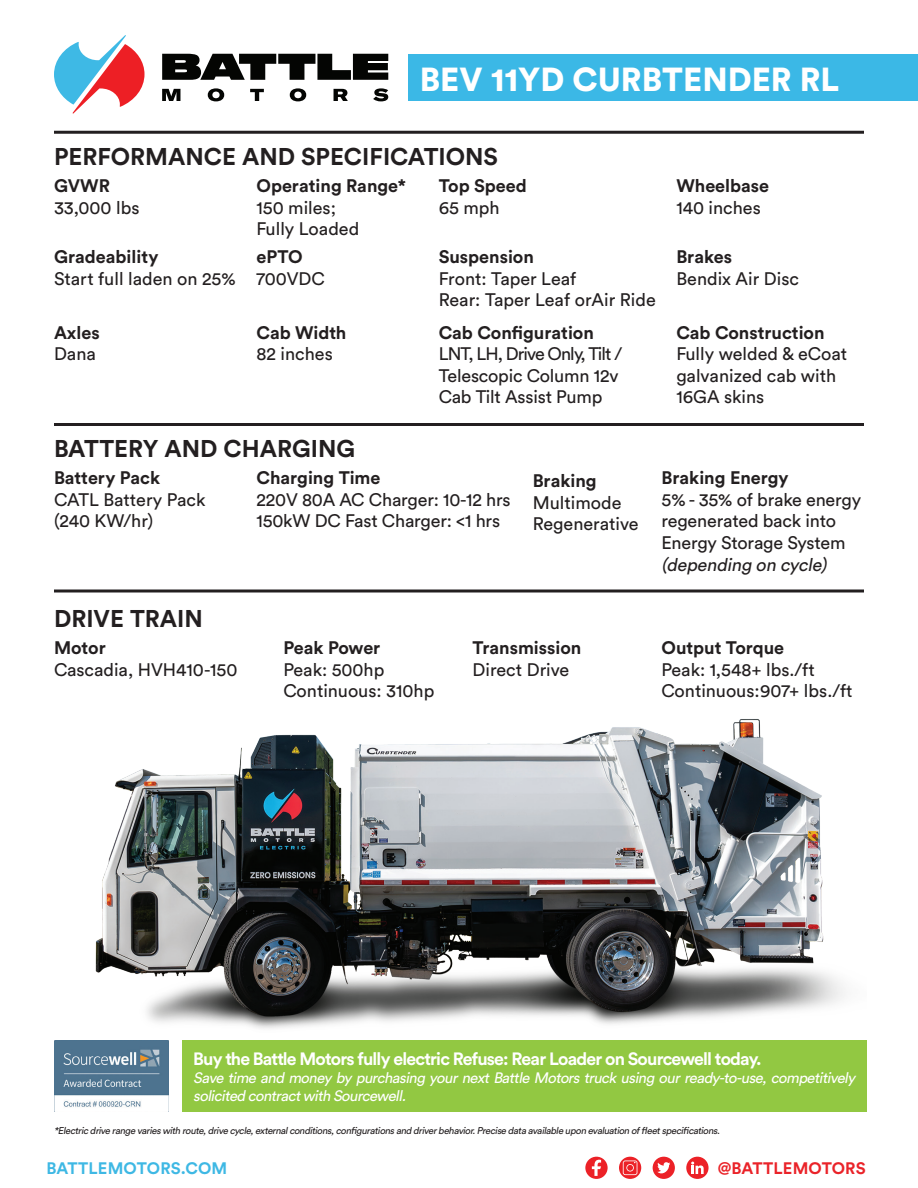
<style>
.page{position:relative;width:918px;height:1188px;background:#fff}
.page>*{position:absolute;margin:0;border:0;box-sizing:border-box;transform-origin:0 0}
.t1{font:900 33px "Circular Std";color:#fff}
.t2{font:700 24px "Circular Std";color:#231f20}
.t3{font:18px/21.6px "Circular Std";color:#231f20}
.t4{font:700 18px "Circular Std";color:#231f20}
.t5{font:italic 18px "Circular Std";color:#231f20}
.t6{font:700 17.7px "Circular Std";letter-spacing:-.045em;color:#fff}
.t7{font:700 16.5px "Circular Std";letter-spacing:.01em;color:#3eb8e4}
.t8{font:700 16.5px "Circular Std";letter-spacing:.01em;color:#ea2329}
.t9{font:italic 15px/18px "Circular Std";color:#fff}
.t10{font:italic 9.75px "Circular Std";color:#231f20}
</style>
<div class="page">
<svg style="left:619px;top:1157px;width:22px;height:22px"></svg>
<svg style="left:623px;top:1161px;width:14px;height:14px"></svg>
<div style="left:653px;top:1157px;width:22px;height:22px;background:#ec2127;border-radius:11px"></div>
<svg style="left:657px;top:1162px;width:13px;height:12px"></svg>
<svg style="left:585px;top:1157px;width:23px;height:22px"></svg>
<svg style="left:592px;top:1160px;width:9px;height:16px"></svg>
<div style="left:686px;top:1157px;width:23px;height:22px;background:#ec2127;border-radius:11px"></div>
<svg style="left:691px;top:1162px;width:13px;height:12px"></svg>
<div style="left:409px;top:54px;width:509px;height:47px;background:#3bb8e6"></div>
<svg style="left:162px;top:89px;width:18px;height:12px"></svg>
<svg style="left:208px;top:88px;width:16px;height:13px"></svg>
<svg style="left:250px;top:89px;width:14px;height:12px"></svg>
<svg style="left:290px;top:88px;width:16px;height:13px"></svg>
<svg style="left:334px;top:89px;width:14px;height:12px"></svg>
<svg style="left:373px;top:88px;width:15px;height:13px"></svg>
<svg style="left:162px;top:54px;width:226px;height:26px"></svg>
<svg style="left:54px;top:35px;width:91px;height:79px"></svg>
<hr style="left:54px;top:131px;width:810px;height:3px;background:#231f20">
<hr style="left:54px;top:423px;width:810px;height:3px;background:#231f20">
<hr style="left:54px;top:590px;width:810px;height:2px;background:#231f20">
<div style="left:182px;top:1040px;width:685px;height:72px;background:#92c842"></div>
<img style="left:54px;top:1040px;width:115px;height:72px">
<img style="left:74px;top:719px;width:771px;height:347px">
<h1 class="t1" style="left:420px;top:57px;width:421px">BEV 11YD CURBTENDER RL</h1>
<h2 class="t2" style="left:54px;top:141px;width:446px">PERFORMANCE AND SPECIFICATIONS</h2>
<p class="t4" style="left:54px;top:174px;width:58px">GVWR</p>
<p class="t3" style="left:54px;top:196px;width:87px">33,000 lbs</p>
<p class="t4" style="left:256px;top:174px;width:151px">Operating Range*</p>
<p class="t3" style="left:256px;top:196px;width:104px">150 miles;<br>Fully Loaded</p>
<p class="t4" style="left:439px;top:174px;width:89px">Top Speed</p>
<p class="t3" style="left:439px;top:196px;width:63px">65 mph</p>
<p class="t4" style="left:676px;top:174px;width:94px">Wheelbase</p>
<p class="t3" style="left:676px;top:196px;width:86px">140 inches</p>
<p class="t4" style="left:54px;top:245px;width:106px">Gradeability</p>
<p class="t3" style="left:54px;top:267px;width:183px">Start full laden on 25%</p>
<p class="t4" style="left:256px;top:245px;width:48px">ePTO</p>
<p class="t3" style="left:256px;top:267px;width:70px">700VDC</p>
<p class="t4" style="left:439px;top:245px;width:97px">Suspension</p>
<p class="t3" style="left:439px;top:267px;width:219px">Front: Taper Leaf<br>Rear: Taper Leaf orAir Ride</p>
<p class="t4" style="left:676px;top:245px;width:57px">Brakes</p>
<p class="t3" style="left:676px;top:267px;width:124px">Bendix Air Disc</p>
<p class="t4" style="left:54px;top:321px;width:47px">Axles</p>
<p class="t3" style="left:54px;top:343px;width:43px">Dana</p>
<p class="t4" style="left:256px;top:321px;width:91px">Cab Width</p>
<p class="t3" style="left:256px;top:343px;width:78px">82 inches</p>
<p class="t4" style="left:439px;top:321px;width:157px">Cab Configuration</p>
<p class="t3" style="left:439px;top:343px;width:185px">LNT, LH, Drive Only, Tilt /<br>Telescopic Column 12v<br>Cab Tilt Assist Pump</p>
<p class="t4" style="left:676px;top:321px;width:150px">Cab Construction</p>
<p class="t3" style="left:676px;top:343px;width:172px">Fully welded &amp; eCoat galvanized cab with<br>16GA skins</p>
<h2 class="t2" style="left:54px;top:433px;width:303px">BATTERY AND CHARGING</h2>
<p class="t4" style="left:54px;top:466px;width:108px">Battery Pack</p>
<p class="t3" style="left:54px;top:489px;width:153px">CATL Battery Pack (240 KW/hr)</p>
<p class="t4" style="left:256px;top:466px;width:126px">Charging Time</p>
<p class="t3" style="left:256px;top:489px;width:256px">220V 80A AC Charger: 10-12 hrs<br>150kW DC Fast Charger: &lt;1 hrs</p>
<p class="t4" style="left:533px;top:469px;width:66px">Braking</p>
<p class="t3" style="left:533px;top:491px;width:108px">Multimode<br>Regenerative</p>
<h2 class="t2" style="left:54px;top:603px;width:150px">DRIVE TRAIN</h2>
<p class="t4" style="left:54px;top:636px;width:53px">Motor</p>
<p class="t3" style="left:54px;top:659px;width:185px">Cascadia, HVH410-150</p>
<p class="t4" style="left:284px;top:636px;width:98px">Peak Power</p>
<p class="t3" style="left:284px;top:659px;width:152px">Peak: 500hp<br>Continuous: 310hp</p>
<p class="t4" style="left:472px;top:636px;width:110px">Transmission</p>
<p class="t3" style="left:472px;top:659px;width:98px">Direct Drive</p>
<p class="t4" style="left:662px;top:466px;width:129px">Braking Energy</p>
<p class="t3" style="left:662px;top:489px;width:201px">5% - 35% of brake energy regenerated back into<br>Energy Storage System</p>
<p class="t5" style="left:662px;top:553px;width:171px">(depending on cycle)</p>
<p class="t4" style="left:662px;top:636px;width:124px">Output Torque</p>
<p class="t3" style="left:662px;top:659px;width:193px">Peak: 1,548+ lbs./ft<br>Continuous:907+ lbs./ft</p>
<p class="t6" style="left:193px;top:1047px;width:570px">Buy the Battle Motors fully electric Refuse: Rear Loader on Sourcewell today.</p>
<p class="t9" style="left:193px;top:1069px;width:667px">Save time and money by purchasing your next Battle Motors truck using our ready-to-use, competitively solicited contractwith Sourcewell.</p>
<p class="t10" style="left:54px;top:1124px;width:670px">*Electric drive range varieswith route,drive cycle,externalconditions,configurationsand driverbehavior.Precise data available upon evaluation offleetspecifications.</p>
<p class="t7" style="left:47px;top:1158px;width:182px">BATTLEMOTORS.COM</p>
<p class="t8" style="left:718px;top:1158px;width:149px">@BATTLEMOTORS</p>
</div>
